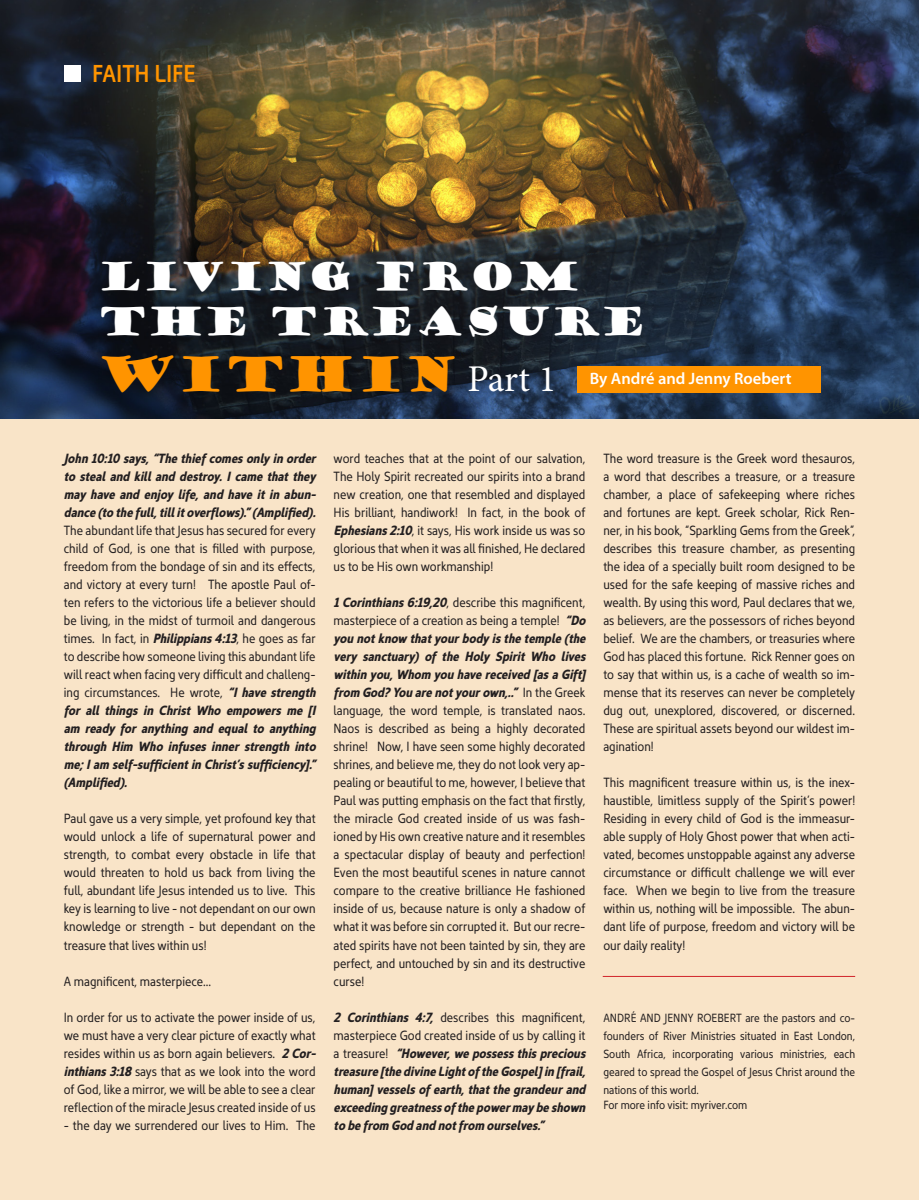
<style>
.page{position:relative;width:919px;height:1200px;background:#fff}
.page>*{position:absolute;margin:0;border:0;box-sizing:border-box;transform-origin:0 0}
.t1{font:46.5px "Goudy Stout";color:#ff9400}
.t2{font:37.8px "Goudy Stout";color:#fff}
.t3{font:24.75px "Kyrial Sans Pro Semi Bold Cond";color:#ff9400}
.t4{font:600 16.5px "Myriad Pro";color:#fff}
.t5{font:13.5px/18px "Kyrial Sans Pro Regular Cond";color:#231f20;text-align:justify}
.t6{font:italic 13.5px/18px "Kyrial Sans Pro Bold Cond";color:#231f20;text-align:justify}
.t7{font:12px/18px "Kyrial Sans Pro Regular Cond";color:#231f20;text-align:justify}
.s1{font-family:"Minion Pro";font-size:37.8px;color:#fff}
.s2{font-family:"Kyrial Sans Pro Bold Cond";font-style:italic}
.s3{font-family:"Kyrial Sans Pro Regular Cond";font-style:normal}
</style>
<div class="page">
<div style="left:0;top:0;width:918px;height:1199px;background:#f9e4c8"></div>
<img style="left:0;top:0;width:918px;height:418px">
<hr style="left:602px;top:975px;width:253px;height:1px;background:#d1232a">
<div style="left:577px;top:366px;width:244px;height:26px;background:#ff9400"></div>
<div style="left:64px;top:65px;width:16px;height:17px;background:#fff"></div>
<p class="t3" style="left:92px;top:56px;width:105px">FAITH LIFE</p>
<p class="t2" style="left:98px;top:251px;width:484px">LIVING FROM</p>
<p class="t2" style="left:98px;top:296px;width:550px">THE TREASURE</p>
<p class="t1" style="left:98px;top:343px;width:460px">WITHIN <span class="s1">Part 1</span></p>
<p class="t4" style="left:589px;top:368px;width:203px">By André and Jenny Roebert</p>
<p class="t5" style="left:64px;top:448px;width:254px"><span class="s2">John 10:10 says, “The thief comes only in order to steal and kill and destroy. I came that they may have and enjoy life, and have it in abun&shy;dance (to the full, till it overflows).” (Amplified).<br></span>The abundant life that Jesus has secured for every child of God, is one that is filled with purpose, freedom from the bondage of sin and its effects, and victory at every turn! The apostle Paul of&shy;ten refers to the victorious life a believer should be living, in the midst of turmoil and dangerous times. In fact, in <span class="s2">Philippians 4:13</span>, he goes as far to describe how someone living this abundant life will react when facing very difficult and challeng&shy;ing circumstances. He wrote, <span class="s2">“I have strength for all things in Christ Who empowers me [I am ready for anything and equal to anything through Him Who infuses inner strength into me; I am self-sufficient in Christ’s sufficiency].” (Amplified).</span></p>
<p class="t5" style="left:64px;top:808px;width:253px">Paul gave us a very simple, yet profound key that would unlock a life of supernatural power and strength, to combat every obstacle in life that would threaten to hold us back from living the full, abundant life Jesus intended us to live. This key is learning to live - not dependant on our own knowledge or strength - but dependant on the treasure that lives within us!</p>
<p class="t5" style="left:64px;top:970px;width:149px">A magnificent, masterpiece...</p>
<p class="t5" style="left:64px;top:1006px;width:254px">In order for us to activate the power inside of us, we must have a very clear picture of exactly what resides within us as born again believers. <span class="s2">2 Cor&shy;inthians 3:18</span> says that as we look into the word of God, like a mirror, we will be able to see a clear reflection of the miracle Jesus created inside of us</p>
<p class="t5" style="left:64px;top:1114px;width:253px">- the day we surrendered our lives to Him. The</p>
<p class="t5" style="left:333px;top:448px;width:253px">word teaches that at the point of our salvation, The Holy Spirit recreated our spirits into a brand new creation, one that resembled and displayed His brilliant, handiwork! In fact, in the book of <span class="s2">Ephesians 2:10</span>, it says, His work inside us was so glorious that when it was all finished, He declared us to be His own workmanship!</p>
<p class="t5" style="left:333px;top:592px;width:253px"><span class="s2">1 Corinthians 6:19,20</span>, describe this magnificent, masterpiece of a creation as being a temple! <span class="s2">“Do you not know that your body is the temple (the very sanctuary) of the Holy Spirit Who lives within you, Whom you have received [as a Gift] from God? You are not your own,..”</span> In the Greek language, the word temple, is translated naos.<br>Naos is described as being a highly decorated shrine! Now, I have seen some highly decorated shrines, and believe me, they do not look very ap&shy;pealing or beautiful to me, however, I believe that Paul was putting emphasis on the fact that firstly, the miracle God created inside of us was fash&shy;ioned by His own creative nature and it resembles a spectacular display of beauty and perfection!<br>Even the most beautiful scenes in nature cannot compare to the creative brilliance He fashioned inside of us, because nature is only a shadow of what it was before sin corrupted it. But our recre&shy;ated spirits have not been tainted by sin, they are perfect, and untouched by sin and its destructive curse!</p>
<p class="t6" style="left:333px;top:1006px;width:253px">2 Corinthians 4:7, <span class="s3">describes this magnificent, masterpiece God created inside of us by calling it a treasure!</span> “However, we possess this precious treasure [the divine Light of the Gospel] in [frail, human] vessels of earth, that the grandeur and exceeding greatness of the power may be shown to be from God and not from ourselves.”</p>
<p class="t5" style="left:603px;top:448px;width:253px">The word treasure is the Greek word thesauros, a word that describes a treasure, or a treasure chamber, a place of safekeeping where riches and fortunes are kept. Greek scholar, Rick Ren&shy;ner, in his book, “Sparkling Gems from the Greek”, describes this treasure chamber, as presenting the idea of a specially built room designed to be used for the safe keeping of massive riches and wealth. By using this word, Paul declares that we, as believers, are the possessors of riches beyond belief. We are the chambers, or treasuries where God has placed this fortune. Rick Renner goes on to say that within us, is a cache of wealth so im&shy;mense that its reserves can never be completely dug out, unexplored, discovered, or discerned.<br>These are spiritual assets beyond our wildest im&shy;agination!</p>
<p class="t5" style="left:603px;top:772px;width:253px">This magnificent treasure within us, is the inex&shy;haustible, limitless supply of the Spirit’s power!<br>Residing in every child of God is the immeasur&shy;able supply of Holy Ghost power that when acti&shy;vated, becomes unstoppable against any adverse circumstance or difficult challenge we will ever face. When we begin to live from the treasure within us, nothing will be impossible. The abun&shy;dant life of purpose, freedom and victory will be our daily reality!</p>
<p class="t7" style="left:603px;top:1007px;width:253px">ANDRÉ AND JENNY ROEBERT are the pastors and co&shy;founders of River Ministries situated in East London, South Africa, incorporating various ministries, each geared to spread the Gospel of Jesus Christ around the nations of this world.</p>
<p class="t7" style="left:603px;top:1094px;width:146px">For more info visit: myriver.com</p>
</div>
